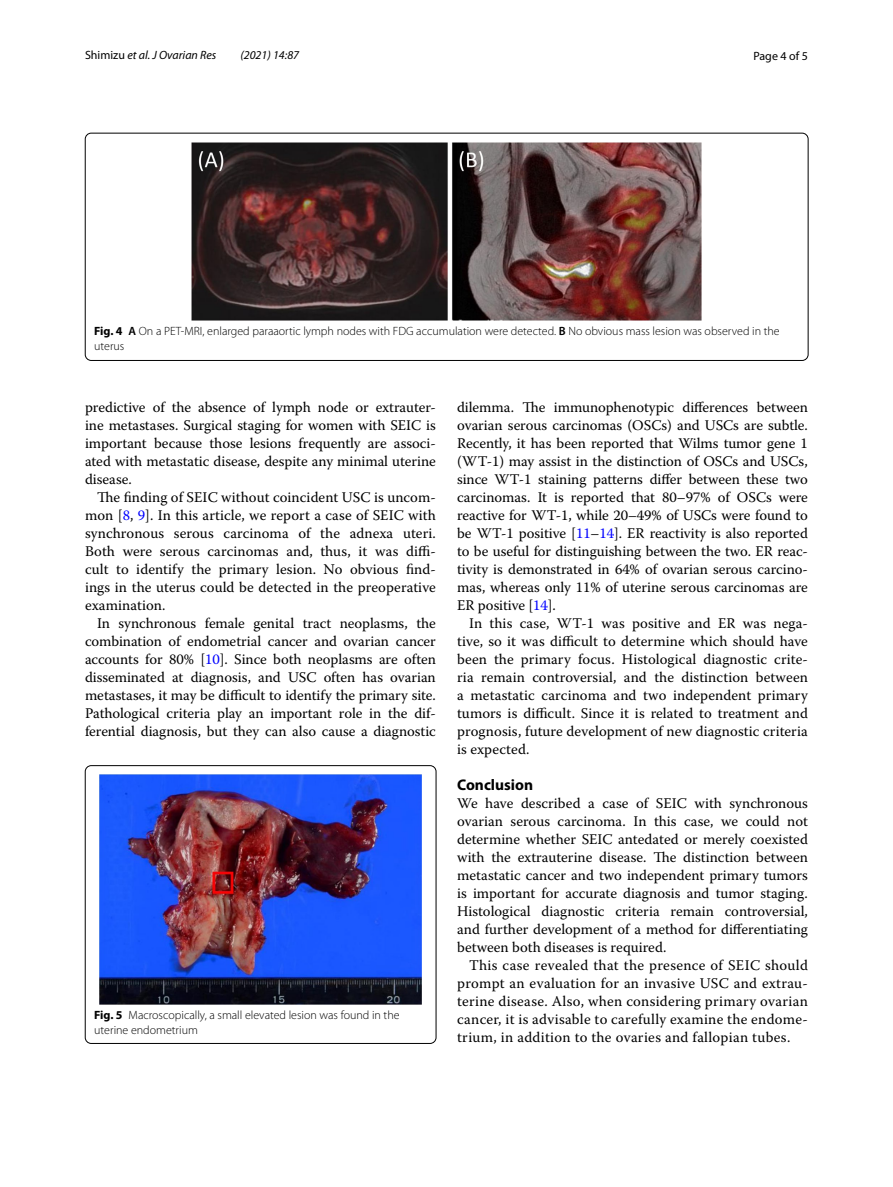
<style>
.page{position:relative;width:893px;height:1187px;background:#fff}
.page>*{position:absolute;margin:0;border:0;box-sizing:border-box;transform-origin:0 0}
.t1{font:700 15.45px "Myriad Pro";color:#000}
.t2{font:14.7px/18px "Warnock Pro";color:#000;text-align:justify}
.t3{font:300 12px/15px "Myriad Pro";color:#000}
.t4{font:italic 12px "Myriad Pro";color:#000}
.t5{font:12px "Myriad Pro";color:#000}
.s1{font-style:normal}
.s2{font-weight:700}
.s3{font-weight:600}
.s4{color:#00f}
</style>
<div class="page">
<img style="left:100px;top:774px;width:322px;height:230px">
<div style="left:85px;top:765px;width:351px;height:278px;border:1px solid #000;border-radius:6px"></div>
<img style="left:191px;top:142px;width:511px;height:178px">
<div style="left:85px;top:133px;width:723px;height:227px;border:1px solid #000;border-radius:6px"></div>
<p class="t4" style="left:85px;top:48px;width:133px"><span class="s1">Shimizu</span> et al. J Ovarian Res</p>
<p class="t4" style="left:240px;top:48px;width:60px">(2021) 14:87</p>
<p class="t5" style="left:753px;top:48px;width:56px">Page 4 of 5</p>
<p class="t3" style="left:94px;top:324px;width:687px"><span class="s2">Fig. 4</span> <span class="s3">A</span> On a PET-MRI, enlarged paraaortic lymph nodes with FDG accumulation were detected. <span class="s3">B</span> No obvious mass lesion was observed in the uterus</p>
<p class="t2" style="left:85px;top:397px;width:352px">predictive of the absence of lymph node or extrauter&shy;ine metastases. Surgical staging for women with SEIC is important because those lesions frequently are associ&shy;ated with metastatic disease, despite any minimal uterine disease.</p>
<p class="t2" style="left:85px;top:487px;width:352px;text-indent:12px">The finding of SEIC without coincident USC is uncom&shy;mon [<span class="s4">8</span>, <span class="s4">9</span>]. In this article, we report a case of SEIC with synchronous serous carcinoma of the adnexa uteri.<br>Both were serous carcinomas and, thus, it was diffi&shy;cult to identify the primary lesion. No obvious find&shy;ings in the uterus could be detected in the preoperative examination.</p>
<p class="t2" style="left:85px;top:613px;width:352px;text-indent:12px">In synchronous female genital tract neoplasms, the combination of endometrial cancer and ovarian cancer accounts for 80% [<span class="s4">10</span>]. Since both neoplasms are often disseminated at diagnosis, and USC often has ovarian metastases, it may be difficult to identify the primary site.<br>Pathological criteria play an important role in the dif&shy;ferential diagnosis, but they can also cause a diagnostic</p>
<p class="t3" style="left:94px;top:1008px;width:307px"><span class="s2">Fig. 5</span> Macroscopically, a small elevated lesion was found in the uterine endometrium</p>
<p class="t2" style="left:457px;top:397px;width:352px">dilemma. The immunophenotypic differences between ovarian serous carcinomas (OSCs) and USCs are subtle.<br>Recently, it has been reported that Wilms tumor gene 1 (WT-1) may assist in the distinction of OSCs and USCs, since WT-1 staining patterns differ between these two carcinomas. It is reported that 80–97% of OSCs were reactive for WT-1, while 20–49% of USCs were found to be WT-1 positive [<span class="s4">11</span>–<span class="s4">14</span>]. ER reactivity is also reported to be useful for distinguishing between the two. ER reac&shy;tivity is demonstrated in 64% of ovarian serous carcino&shy;mas, whereas only 11% of uterine serous carcinomas are ER positive [<span class="s4">14</span>].</p>
<p class="t2" style="left:457px;top:613px;width:352px;text-indent:12px">In this case, WT-1 was positive and ER was nega&shy;tive, so it was difficult to determine which should have been the primary focus. Histological diagnostic crite&shy;ria remain controversial, and the distinction between a metastatic carcinoma and two independent primary tumors is difficult. Since it is related to treatment and prognosis, future development of new diagnostic criteria is expected.</p>
<p class="t1" style="left:457px;top:774px;width:77px">Conclusion</p>
<p class="t2" style="left:457px;top:793px;width:352px">We have described a case of SEIC with synchronous ovarian serous carcinoma. In this case, we could not determine whether SEIC antedated or merely coexisted with the extrauterine disease. The distinction between metastatic cancer and two independent primary tumors is important for accurate diagnosis and tumor staging.<br>Histological diagnostic criteria remain controversial, and further development of a method for differentiating between both diseases is required.</p>
<p class="t2" style="left:457px;top:955px;width:352px;text-indent:12px">This case revealed that the presence of SEIC should prompt an evaluation for an invasive USC and extrau&shy;terine disease. Also, when considering primary ovarian cancer, it is advisable to carefully examine the endome&shy;trium, in addition to the ovaries and fallopian tubes.</p>
</div>
